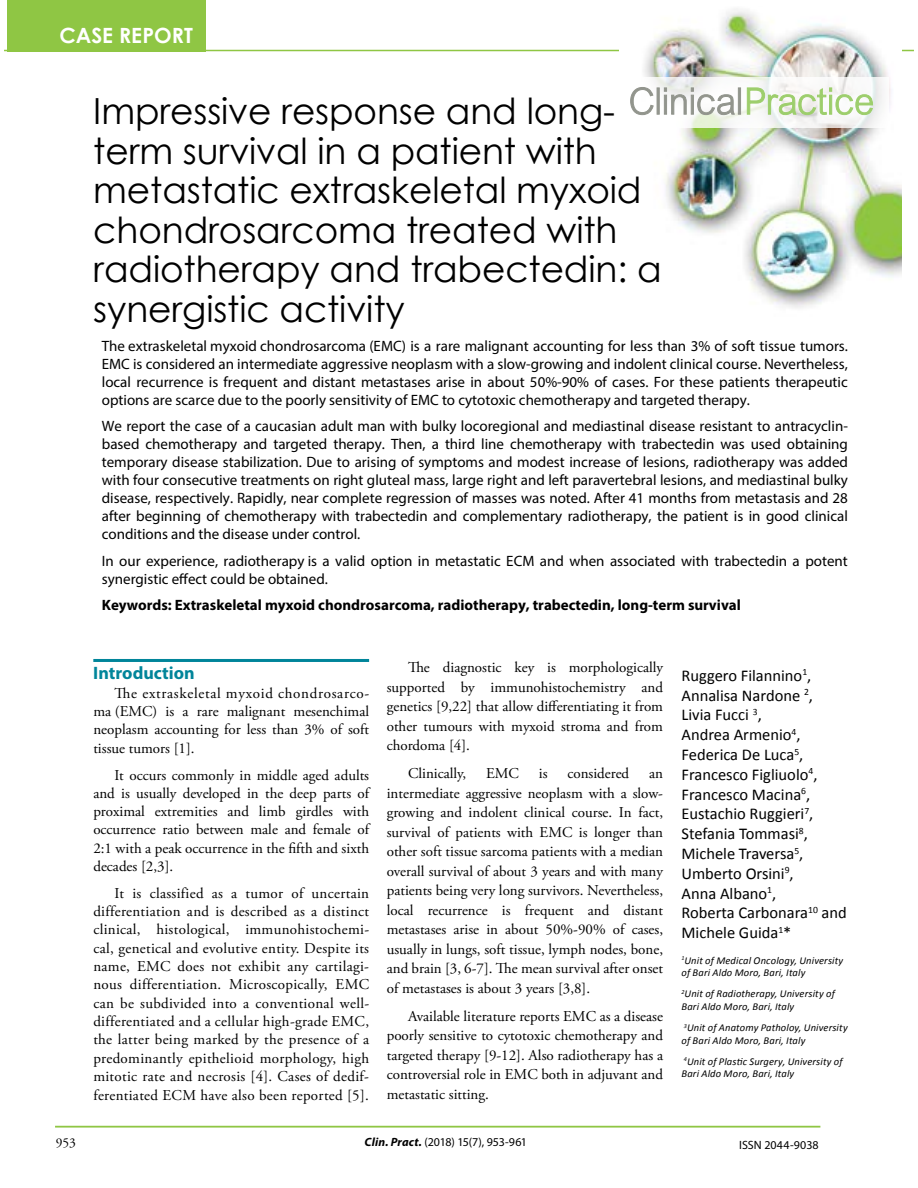
<style>
.page{position:relative;width:918px;height:1188px;background:#fff}
.page>*{position:absolute;margin:0;border:0;box-sizing:border-box;transform-origin:0 0}
.t1{font:36px/39.6px "Century Gothic";letter-spacing:-.005em;color:#000}
.t2{font:700 21px "Century Gothic";color:#fff}
.t3{font:700 18px "Myriad Pro";color:#00859a}
.t4{font:16.5px/19.8px "Calibri";color:#000}
.t5{font:15px/18.3px "Adobe Garamond Pro";color:#000;text-align:justify}
.t6{font:15px/18px "Myriad Pro";color:#000;text-align:justify}
.t7{font:700 15px "Myriad Pro";color:#000}
.t8{font:13.5px "Adobe Garamond Pro";color:#000}
.t9{font:12px "Myriad Pro";letter-spacing:-.025em;color:#000}
.t10{font:12px "Myriad Pro";letter-spacing:-.005em;color:#000}
.t11{font:italic 10.5px/12.6px "Calibri";letter-spacing:.015em;color:#000}
.s1{font-weight:700;font-style:italic}
</style>
<div class="page">
<hr style="left:4px;top:50px;width:910px;height:1px;background:#8fc644">
<hr style="left:55px;top:1126px;width:765px;height:2px;background:#8fc644">
<img style="left:620px;top:9px;width:281px;height:299px">
<svg style="left:620px;top:77px;width:269px;height:50px"></svg>
<svg style="left:630px;top:87px;width:111px;height:28px"></svg>
<svg style="left:747px;top:87px;width:126px;height:28px"></svg>
<hr style="left:93px;top:659px;width:276px;height:3px;background:#00859a">
<div style="left:7px;top:0;width:199px;height:51px;background:#8fc644"></div>
<h2 class="t2" style="left:60px;top:19px;width:135px">CASE REPORT</h2>
<h1 class="t1" style="left:93px;top:91px;width:570px">Impressive response and long&shy;term survival in a patient with metastatic extraskeletal myxoid chondrosarcoma treated with radiotherapy and trabectedin: a synergistic activity</h1>
<p class="t6" style="left:102px;top:336px;width:748px">The extraskeletal myxoid chondrosarcoma (EMC) is a rare malignant accounting for less than 3% of soft tissue tumors.<br>EMC is considered an intermediate aggressive neoplasm with a slow-growing and indolent clinical course. Nevertheless, local recurrence is frequent and distant metastases arise in about 50%-90% of cases. For these patients therapeutic options are scarce due to the poorly sensitivity of EMC to cytotoxic chemotherapy and targeted therapy.</p>
<p class="t6" style="left:102px;top:417px;width:748px">We report the case of a caucasian adult man with bulky locoregional and mediastinal disease resistant to antracyclin&shy;based chemotherapy and targeted therapy. Then, a third line chemotherapy with trabectedin was used obtaining temporary disease stabilization. Due to arising of symptoms and modest increase of lesions, radiotherapy was added with four consecutive treatments on right gluteal mass, large right and left paravertebral lesions, and mediastinal bulky disease, respectively. Rapidly, near complete regression of masses was noted. After 41 months from metastasis and 28 after beginning of chemotherapy with trabectedin and complementary radiotherapy, the patient is in good clinical conditions and the disease under control.</p>
<p class="t6" style="left:102px;top:551px;width:748px">In our experience, radiotherapy is a valid option in metastatic ECM and when associated with trabectedin a potent synergistic effect could be obtained.</p>
<p class="t7" style="left:102px;top:595px;width:641px">Keywords: Extraskeletal myxoid chondrosarcoma, radiotherapy, trabectedin, long-term survival</p>
<p class="t3" style="left:93px;top:661px;width:103px">Introduction</p>
<p class="t5" style="left:93px;top:685px;width:277px;text-indent:21px">The extraskeletal myxoid chondrosarco&shy;ma (EMC) is a rare malignant mesenchimal neoplasm accounting for less than 3% of soft tissue tumors [1].</p>
<p class="t5" style="left:93px;top:766px;width:277px;text-indent:21px">It occurs commonly in middle aged adults and is usually developed in the deep parts of proximal extremities and limb girdles with occurrence ratio between male and female of 2:1 with a peak occurrence in the fifth and sixth decades [2,3].</p>
<p class="t5" style="left:93px;top:885px;width:277px;text-indent:21px">It is classified as a tumor of uncertain differentiation and is described as a distinct clinical, histological, immunohistochemi&shy;cal, genetical and evolutive entity. Despite its name, EMC does not exhibit any cartilagi&shy;nous differentiation. Microscopically, EMC can be subdivided into a conventional well&shy;differentiated and a cellular high-grade EMC, the latter being marked by the presence of a predominantly epithelioid morphology, high mitotic rate and necrosis [4]. Cases of dedif&shy;ferentiated ECM have also been reported [5].</p>
<p class="t5" style="left:387px;top:658px;width:278px;line-height:19.5px;text-indent:21px">The diagnostic key is morphologically supported by immunohistochemistry and genetics [9,22] that allow differentiating it from other tumours with myxoid stroma and from chordoma [4].</p>
<p class="t5" style="left:408px;top:765px;width:60px">Clinically,</p>
<p class="t5" style="left:486px;top:765px;width:34px">EMC</p>
<p class="t5" style="left:539px;top:765px;width:10px">is</p>
<p class="t5" style="left:567px;top:765px;width:63px">considered</p>
<p class="t5" style="left:387px;top:764px;width:278px;line-height:19.5px;text-indent:262px">an intermediate aggressive neoplasm with a slow&shy;growing and indolent clinical course. In fact, survival of patients with EMC is longer than other soft tissue sarcoma patients with a median overall survival of about 3 years and with many patients being very long survivors. Nevertheless, local recurrence is frequent and distant metastases arise in about 50%-90% of cases, usually in lungs, soft tissue, lymph nodes, bone, and brain [3, 6-7]. The mean survival after onset of metastases is about 3 years [3,8].</p>
<p class="t5" style="left:387px;top:1007px;width:278px;line-height:19.5px;text-indent:21px">Available literature reports EMC as a disease poorly sensitive to cytotoxic chemotherapy and targeted therapy [9-12]. Also radiotherapy has a controversial role in EMC both in adjuvant and metastatic sitting.</p>
<p class="t4" style="left:681px;top:666px;width:167px">Ruggero Filannino<sup>1</sup>,<br>Annalisa Nardone <sup>2</sup>,<br>Livia Fucci <sup>3</sup>,<br>Andrea Armenio<sup>4</sup>,<br>Federica De Luca<sup>5</sup>,<br>Francesco Figliuolo<sup>4</sup>,<br>Francesco Macina<sup>6</sup>,<br>Eustachio Ruggieri<sup>7</sup>,<br>Stefania Tommasi<sup>8</sup>,<br>Michele Traversa<sup>5</sup>,<br>Umberto Orsini<sup>9</sup>,<br>Anna Albano<sup>1</sup>,<br>Roberta Carbonara<sup>10</sup> and<br>Michele Guida<sup>1</sup>*</p>
<p class="t11" style="left:682px;top:953px;width:163px"><sup>1</sup>Unit of Medical Oncology, University of Bari Aldo Moro, Bari, Italy</p>
<p class="t11" style="left:681px;top:987px;width:155px"><sup>2</sup>Unit of Radiotherapy, University of<br>Bari Aldo Moro, Bari, Italy</p>
<p class="t11" style="left:682px;top:1021px;width:168px"><sup>3</sup>Unit of Anatomy Patholoy, University of Bari Aldo Moro, Bari, Italy</p>
<p class="t11" style="left:682px;top:1055px;width:163px"><sup>4</sup>Unit of Plastic Surgery, University of<br>Bari Aldo Moro, Bari, Italy</p>
<p class="t8" style="left:56px;top:1134px;width:22px">953</p>
<p class="t9" style="left:365px;top:1134px;width:164px"><span class="s1">Clin. Pract.</span> (2018) 15(7), 953-961</p>
<p class="t10" style="left:739px;top:1138px;width:81px">ISSN 2044-9038</p>
</div>
